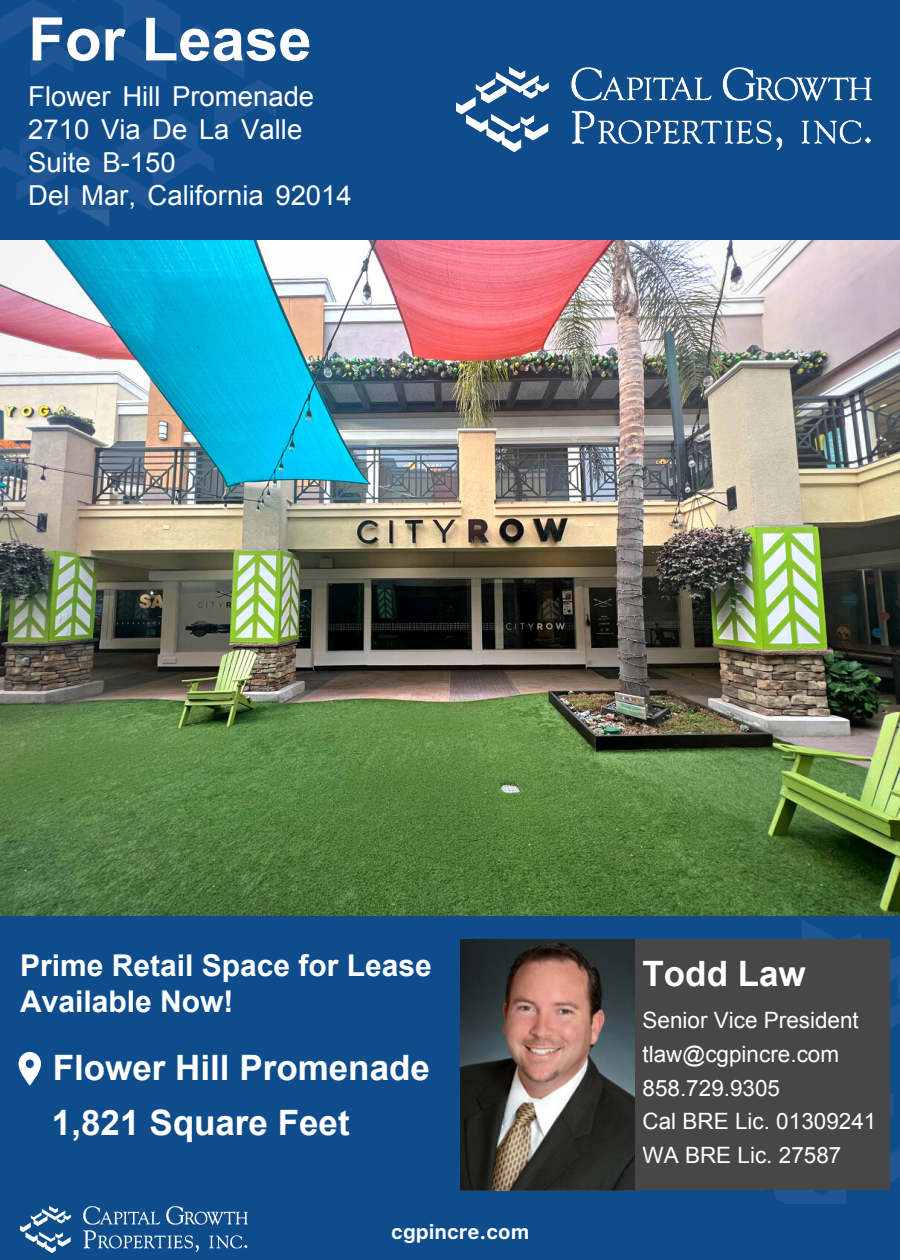
<style>
.page{position:relative;width:900px;height:1260px;background:#0e4c8c}
.page>*{position:absolute;margin:0;border:0;box-sizing:border-box;transform-origin:0 0}
.t1{font:700 60px "Arial";color:#fff}
.t2{font:700 35px "Arial";color:#fff}
.t3{font:700 30px/36px "Arial";color:#fff}
.t4{font:27.5px/33px "Arial";color:#fff}
.t5{font:22.5px/33.8px "Arial";color:#fff}
.t6{font:700 20px "Galvji";color:#fff}
.s1{font-style:inherit}
</style>
<div class="page">
<img style="left:58px;top:209px;width:93px;height:17px">
<img style="left:0;top:240px;width:900px;height:675px">
<img style="left:635px;top:920px;width:265px;height:284px">
<svg style="left:19px;top:1052px;width:22px;height:34px"></svg>
<img style="left:457px;top:67px;width:414px;height:85px">
<img style="left:20px;top:1206px;width:227px;height:46px">
<img style="left:461px;top:939px;width:174px;height:252px">
<div style="left:635px;top:939px;width:254px;height:251px;background:#474747"></div>
<p class="t1" style="left:28px;top:0;width:285px">For Lease</p>
<p class="t4" style="left:28px;top:80px;width:325px">Flower Hill Promenade<br>2710 Via De La Valle<br>Suite B-150<br>Del Mar, California 92014</p>
<p class="t3" style="left:20px;top:948px;width:413px">Prime Retail Space for Lease<br>Available Now!</p>
<p class="t2" style="left:53px;top:1044px;width:379px">Flower Hill Promenade</p>
<p class="t2" style="left:52px;top:1100px;width:299px">1,821 Square Feet</p>
<p class="t6" style="left:391px;top:1220px;width:139px">cgpincre.com</p>
<h2 class="t2" style="left:643px;top:951px;width:165px">Todd Law</h2>
<p class="t5" style="left:643px;top:1004px;width:235px">Senior Vice President tlaw@cgpincre.com<br>858.729.9305<br>Cal BRE Lic. 01309241<br>WA BRE Lic. 2<span class="s1">7587</span></p>
</div>
